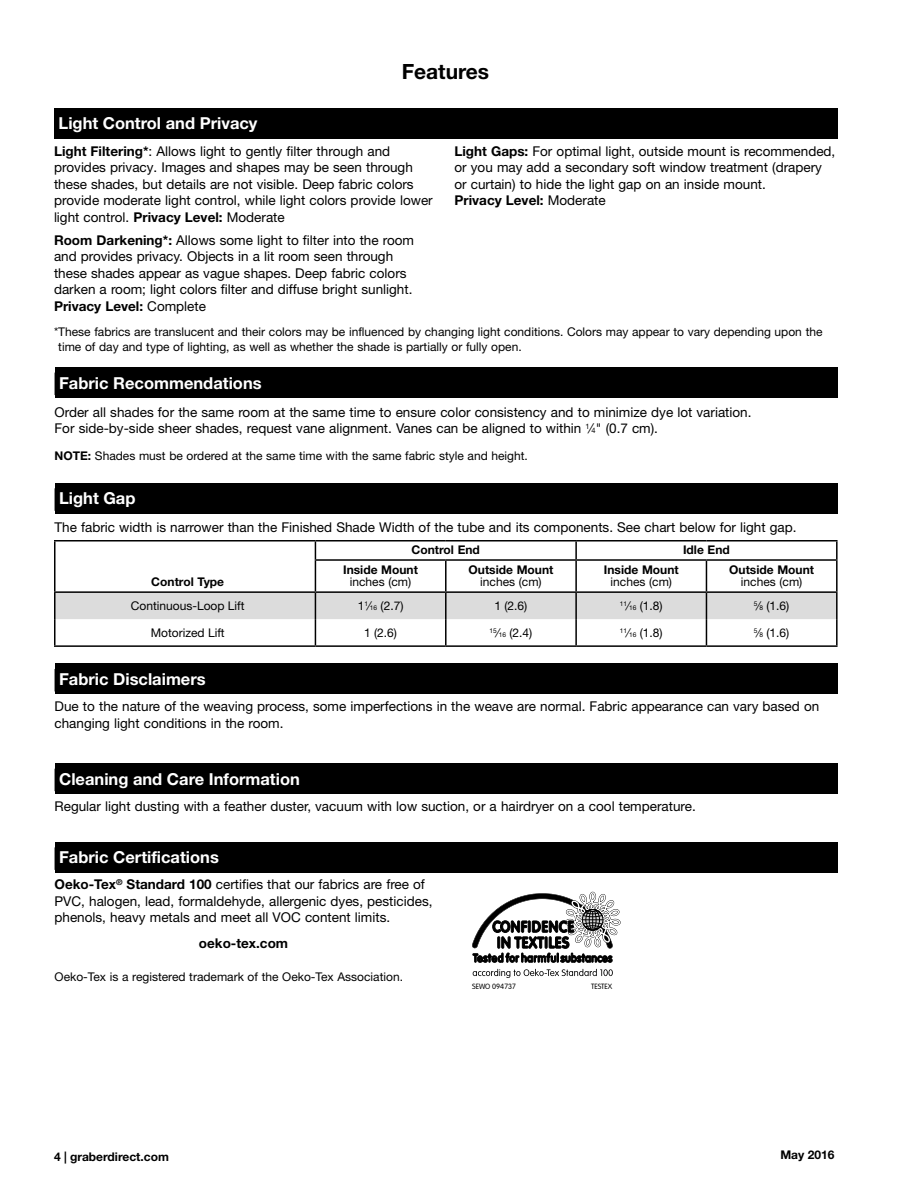
<style>
.page{position:relative;width:918px;height:1188px;background:#fff}
.page>*{position:absolute;margin:0;border:0;box-sizing:border-box;transform-origin:0 0}
.Page_Headers{font:700 21px "Helvetica Neue LT Std";color:#000}
.Black_Bar_Header{font:700 16.5px "Helvetica Neue LT Std";color:#fff}
.t1{font:13.5px/16.5px "Helvetica Neue LT Std";color:#000}
.t2{font:700 13.5px "Helvetica Neue LT Std";color:#000}
.t3{font:12px/15px "Helvetica Neue LT Std";color:#000}
.t4{font:700 12px/12px "Helvetica Neue LT Std";color:#000;text-align:center}
.t5{font:300 7.5px "VAG Rounded";color:#000}
.s1{font-weight:700}
.s2{font-size:7.35px}
.s3{font-weight:400}
.s4{font-size:6.6px}
</style>
<div class="page">
<hr style="left:54px;top:540px;width:261px;height:2px;background:#000">
<svg style="left:54px;top:542px;width:2px;height:18px"></svg>
<hr style="left:315px;top:540px;width:131px;height:2px;background:#000">
<svg style="left:315px;top:542px;width:1px;height:17px"></svg>
<hr style="left:446px;top:540px;width:130px;height:2px;background:#000">
<hr style="left:576px;top:540px;width:130px;height:2px;background:#000">
<svg style="left:575px;top:542px;width:2px;height:17px"></svg>
<hr style="left:706px;top:540px;width:132px;height:2px;background:#000">
<svg style="left:836px;top:542px;width:2px;height:17px"></svg>
<hr style="left:54px;top:560px;width:2px;height:31px;background:#000">
<hr style="left:315px;top:561px;width:1px;height:30px;background:#000">
<hr style="left:445px;top:561px;width:2px;height:30px;background:#000">
<hr style="left:575px;top:561px;width:2px;height:30px;background:#000">
<hr style="left:706px;top:561px;width:1px;height:30px;background:#000">
<hr style="left:836px;top:561px;width:2px;height:30px;background:#000">
<hr style="left:54px;top:593px;width:2px;height:26px;background:#000">
<hr style="left:836px;top:593px;width:2px;height:26px;background:#000">
<hr style="left:54px;top:619px;width:2px;height:26px;background:#000">
<svg style="left:55px;top:593px;width:782px;height:52px"></svg>
<hr style="left:836px;top:619px;width:2px;height:26px;background:#000">
<hr style="left:54px;top:645px;width:261px;height:2px;background:#000">
<hr style="left:315px;top:645px;width:131px;height:2px;background:#000">
<hr style="left:446px;top:645px;width:130px;height:2px;background:#000">
<hr style="left:576px;top:645px;width:130px;height:2px;background:#000">
<hr style="left:706px;top:645px;width:132px;height:2px;background:#000">
<hr style="left:315px;top:559px;width:131px;height:2px;background:#000">
<hr style="left:446px;top:559px;width:130px;height:2px;background:#000">
<hr style="left:576px;top:559px;width:130px;height:2px;background:#000">
<hr style="left:706px;top:559px;width:132px;height:2px;background:#000">
<hr style="left:54px;top:591px;width:261px;height:2px;background:#000">
<hr style="left:315px;top:591px;width:131px;height:2px;background:#000">
<hr style="left:446px;top:591px;width:130px;height:2px;background:#000">
<hr style="left:576px;top:591px;width:130px;height:2px;background:#000">
<hr style="left:706px;top:591px;width:132px;height:2px;background:#000">
<div style="left:55px;top:368px;width:783px;height:30px;background:#000"></div>
<div style="left:55px;top:664px;width:783px;height:30px;background:#000"></div>
<div style="left:55px;top:483px;width:783px;height:30px;background:#000"></div>
<div style="left:55px;top:764px;width:783px;height:30px;background:#000"></div>
<div style="left:54px;top:108px;width:783px;height:30px;background:#000"></div>
<div style="left:55px;top:842px;width:783px;height:31px;background:#000"></div>
<svg style="left:473px;top:969px;width:140px;height:9px"></svg>
<svg style="left:472px;top:891px;width:149px;height:72px"></svg>
<p class="Page_Headers" style="left:402px;top:59px;width:89px">Features</p>
<p class="Black_Bar_Header" style="left:59px;top:113px;width:200px">Light Control and Privacy</p>
<p class="t1" style="left:54px;top:142px;width:380px"><span class="s1">Light Filtering*</span>: Allows light to gently filter through and provides privacy. Images and shapes may be seen through these shades, but details are not visible. Deep fabric colors provide moderate light control, while light colors provide lower light control. <span class="s1">Privacy Level:</span> Moderate</p>
<p class="t1" style="left:54px;top:232px;width:362px"><span class="s1">Room Darkening*:</span> Allows some light to filter into the room and provides privacy. Objects in a lit room seen through these shades appear as vague shapes. Deep fabric colors darken a room; light colors filter and diffuse bright sunlight.<br><span class="s1">Privacy Level:</span> Complete</p>
<p class="t1" style="left:454px;top:142px;width:382px"><span class="s1">Light Gaps:</span> For optimal light, outside mount is recommended, or you may add a secondary soft window treatment (drapery or curtain) to hide the light gap on an inside mount.<br><span class="s1">Privacy Level:</span> Moderate</p>
<p class="t3" style="left:58px;top:324px;width:766px;text-indent:-4px">*These fabrics are translucent and their colors may be influenced by changing light conditions. Colors may appear to vary depending upon the time of day and type of lighting, as well as whether the shade is partially or fully open.</p>
<p class="Black_Bar_Header" style="left:59px;top:372px;width:204px">Fabric Recommendations</p>
<p class="t1" style="left:55px;top:403px;width:696px">Order all shades for the same room at the same time to ensure color consistency and to minimize dye lot variation.<br>For side-by-side sheer shades, request vane alignment. Vanes can be aligned to within <sup>1</sup>⁄<span class="s2">4</span>" (0. 7 cm).</p>
<p class="t3" style="left:55px;top:448px;width:473px"><span class="s1">NOTE:</span> Shades must be ordered at the same time with the same fabric style and height.</p>
<p class="Black_Bar_Header" style="left:59px;top:488px;width:78px">Light Gap</p>
<p class="t1" style="left:55px;top:519px;width:741px">The fabric width is narrower than the Finished Shade Width of the tube and its components. See chart below for light gap.</p>
<p class="t4" style="left:151px;top:576px;width:74px">Control Type</p>
<p class="t4" style="left:412px;top:543px;width:70px">Control End</p>
<p class="t4" style="left:683px;top:543px;width:48px">Idle End</p>
<p class="t4" style="left:343px;top:564px;width:76px">Inside Mount <span class="s3">inches (cm)</span></p>
<p class="t4" style="left:469px;top:564px;width:86px">Outside Mount <span class="s3">inches (cm)</span></p>
<p class="t4" style="left:604px;top:564px;width:76px">Inside Mount <span class="s3">inches (cm)</span></p>
<p class="t4" style="left:729px;top:564px;width:86px">Outside Mount <span class="s3">inches (cm)</span></p>
<p class="t3" style="left:131px;top:598px;width:115px">Continuous-Loop Lift</p>
<p class="t3" style="left:358px;top:598px;width:47px">1<sup>1</sup>⁄<span class="s4">16</span> (2. 7)</p>
<p class="t3" style="left:495px;top:598px;width:34px">1 (2. 6)</p>
<p class="t3" style="left:620px;top:598px;width:44px"><sup>11</sup>⁄<span class="s4">16</span> (1.8)</p>
<p class="t3" style="left:754px;top:598px;width:37px"><sup>5</sup>⁄<span class="s4">8</span> (1. 6)</p>
<p class="t3" style="left:151px;top:625px;width:75px">Motorized Lift</p>
<p class="t3" style="left:364px;top:625px;width:34px">1 (2. 6)</p>
<p class="t3" style="left:490px;top:625px;width:44px"><sup>15</sup>⁄<span class="s4">16</span> (2. 4)</p>
<p class="t3" style="left:620px;top:625px;width:44px"><sup>11</sup>⁄<span class="s4">16</span> (1.8)</p>
<p class="t3" style="left:754px;top:625px;width:37px"><sup>5</sup>⁄<span class="s4">8</span> (1. 6)</p>
<p class="Black_Bar_Header" style="left:59px;top:669px;width:148px">Fabric Disclaimers</p>
<p class="t1" style="left:55px;top:698px;width:766px">Due to the nature of the weaving process, some imperfections in the weave are normal. Fabric appearance can vary based on changing light conditions in the room.</p>
<p class="Black_Bar_Header" style="left:59px;top:769px;width:242px">Cleaning and Care Information</p>
<p class="t1" style="left:55px;top:798px;width:641px">Regular light dusting with a feather duster, vacuum with low suction, or a hairdryer on a cool temperature.</p>
<p class="Black_Bar_Header" style="left:59px;top:847px;width:161px">Fabric Certifications</p>
<p class="t1" style="left:55px;top:876px;width:379px"><span class="s1">Oeko-Tex</span><sup>®</sup> <span class="s1">Standard 100</span> certifies that our fabrics are free of<br>PVC, halogen, lead, formaldehyde, allergenic dyes, pesticides, phenols, heavy metals and meet all VOC content limits.</p>
<p class="t2" style="left:199px;top:934px;width:91px">oeko-tex.com</p>
<p class="t3" style="left:55px;top:969px;width:348px">Oeko-Tex is a registered trademark of the Oeko-Tex Association.</p>
<p class="t5" style="left:472px;top:982px;width:45px">SEWO 094737</p>
<p class="t5" style="left:591px;top:982px;width:23px">TESTEX</p>
<p class="t4" style="left:54px;top:1150px;width:116px">4 | graberdirect.com</p>
<p class="t4" style="left:780px;top:1149px;width:56px">May 2016</p>
</div>
